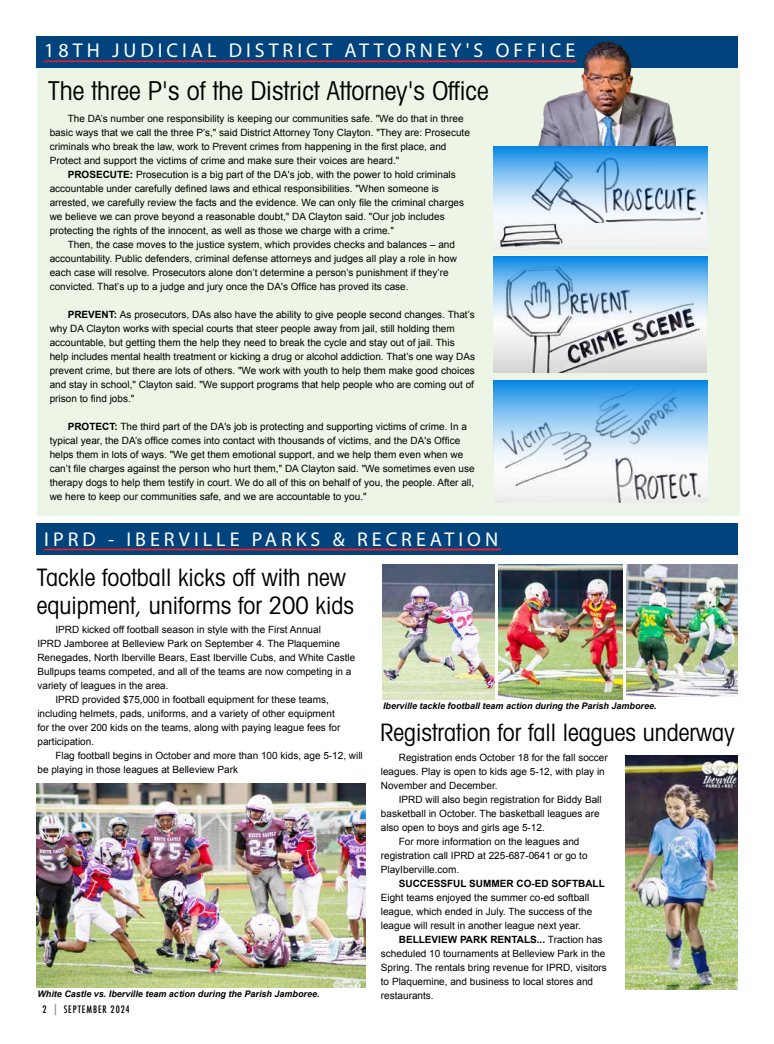
<style>
.page{position:relative;width:774px;height:1044px;background:#fff}
.page>*{position:absolute;margin:0;border:0;box-sizing:border-box;transform-origin:0 0}
.t1{font:condensed 26px "Avant Garde";color:#000}
.t2{font:condensed 24px/28px "Avant Garde";color:#000}
.t3{font:20px "Myriad Pro";letter-spacing:.2em;color:#fff}
.t4{font:10px/14px "Arial";color:#000}
.t5{font:700 10px "Arial";color:#000}
.t6{font:500 condensed 10px "Futura";letter-spacing:.09em;color:#000}
.t7{font:italic 700 9px "Arial";color:#000}
.s1{font-weight:700}
.s2{font-size:12px;color:#939598}
</style>
<div class="page">
<div style="left:36px;top:523px;width:702px;height:32px;background:#00437d"></div>
<div style="left:36px;top:36px;width:702px;height:32px;background:#00437d"></div>
<svg style="left:42px;top:60px;width:492px;height:2px"></svg>
<svg style="left:42px;top:549px;width:459px;height:1px"></svg>
<div style="left:37px;top:68px;width:702px;height:448px;background:#edf6e6"></div>
<img style="left:534px;top:42px;width:142px;height:104px">
<img style="left:37px;top:783px;width:329px;height:204px">
<img style="left:626px;top:755px;width:112px;height:234px">
<img style="left:382px;top:564px;width:113px;height:135px">
<img style="left:499px;top:564px;width:123px;height:136px">
<img style="left:626px;top:565px;width:112px;height:131px">
<img style="left:493px;top:346px;width:214px;height:27px">
<img style="left:494px;top:468px;width:213px;height:35px">
<img style="left:494px;top:236px;width:214px;height:14px">
<svg style="left:493px;top:146px;width:215px;height:90px;background:#9ac6e7"></svg>
<svg style="left:493px;top:256px;width:215px;height:90px;background:#98c0de"></svg>
<svg style="left:493px;top:380px;width:215px;height:88px;background:#93c6ec"></svg>
<h3 class="t3" style="left:44px;top:40px;width:532px">18TH JUDICIAL DISTRICT ATTORNEY'S OFFICE</h3>
<h1 class="t1" style="left:48px;top:75px;width:442px">The three P's of the District Attorney's Office</h1>
<p class="t4" style="left:50px;top:112px;width:422px;text-indent:18px">The DA’s number one responsibility is keeping our communities safe. "We do that in three basic ways that we call the three P’s," said District Attorney Tony Clayton. "They are: Prosecute criminals who break the law, work to Prevent crimes from happening in the first place, and Protect and support the victims of crime and make sure their voices are heard."</p>
<p class="t4" style="left:50px;top:168px;width:416px;text-indent:18px"><span class="s1">PROSECUTE:</span> Prosecution is a big part of the DA's job, with the power to hold criminals accountable under carefully defined laws and ethical responsibilities. "When someone is arrested, we carefully review the facts and the evidence. We can only file the criminal charges we believe we can prove beyond a reasonable doubt," DA Clayton said. "Our job includes protecting the rights of the innocent, as well as those we charge with a crime."</p>
<p class="t4" style="left:50px;top:238px;width:409px;text-indent:18px">Then, the case moves to the justice system, which provides checks and balances – and accountability. Public defenders, criminal defense attorneys and judges all play a role in how each case will resolve. Prosecutors alone don’t determine a person’s punishment if they’re convicted. That’s up to a judge and jury once the DA's Office has proved its case.</p>
<p class="t4" style="left:50px;top:308px;width:427px;text-indent:18px"><span class="s1">PREVENT:</span> As prosecutors, DAs also have the ability to give people second changes. That’s why DA Clayton works with special courts that steer people away from jail, still holding them accountable, but getting them the help they need to break the cycle and stay out of jail. This help includes mental health treatment or kicking a drug or alcohol addiction. That’s one way DAs prevent crime, but there are lots of others. "We work with youth to help them make good choices and stay in school," Clayton said. "We support programs that help people who are coming out of prison to find jobs."</p>
<p class="t4" style="left:50px;top:420px;width:426px;text-indent:18px"><span class="s1">PROTECT:</span> The third part of the DA's job is protecting and supporting victims of crime. In a typical year, the DA’s office comes into contact with thousands of victims, and the DA's Office helps them in lots of ways. "We get them emotional support, and we help them even when we can’t file charges against the person who hurt them," DA Clayton said. "We sometimes even use therapy dogs to help them testify in court. We do all of this on behalf of you, the people. After all, we here to keep our communities safe, and we are accountable to you."</p>
<h3 class="t3" style="left:44px;top:528px;width:455px">IPRD - IBERVILLE PARKS &amp; RECREATION</h3>
<h2 class="t2" style="left:37px;top:562px;width:319px">Tackle football kicks off with new equipment, uniforms for 200 kids</h2>
<p class="t4" style="left:55px;top:623px;width:267px">IPRD kicked off football season in style with the First Annual</p>
<p class="t4" style="left:37px;top:637px;width:304px">IPRD Jamboree at Belleview Park on September 4. The Plaquemine</p>
<p class="t4" style="left:37px;top:651px;width:319px">Renegades, North Iberville Bears, East Iberville Cubs, and White Castle</p>
<p class="t4" style="left:37px;top:665px;width:316px">Bullpups teams competed, and all of the teams are now competing in a</p>
<p class="t4" style="left:37px;top:679px;width:133px">variety of leagues in the area.</p>
<p class="t4" style="left:55px;top:693px;width:275px">IPRD provided $75,000 in football equipment for these teams,</p>
<p class="t4" style="left:37px;top:707px;width:299px">including helmets, pads, uniforms, and a variety of other equipment</p>
<p class="t4" style="left:37px;top:721px;width:304px">for the over 200 kids on the teams, along with paying league fees for</p>
<p class="t4" style="left:37px;top:735px;width:58px">participation.</p>
<p class="t4" style="left:55px;top:749px;width:309px">Flag football begins in October and more than 100 kids, age 5-12, will</p>
<p class="t4" style="left:37px;top:763px;width:202px">be playing in those leagues at Belleview Park</p>
<p class="t7" style="left:37px;top:988px;width:284px">White Castle vs. Iberville team action during the Parish Jamboree.</p>
<p class="t6" style="left:42px;top:1003px;width:89px">2 <span class="s2">|</span> SEPTEMBER 2024</p>
<p class="t7" style="left:383px;top:701px;width:275px">Iberville tackle football team action during the Parish Jamboree.</p>
<h2 class="t2" style="left:380px;top:718px;width:356px">Registration for fall leagues underway</h2>
<p class="t4" style="left:381px;top:751px;width:228px;text-indent:18px">Registration ends October 18 for the fall soccer leagues. Play is open to kids age 5-12, with play in<br>November and December.</p>
<p class="t4" style="left:399px;top:793px;width:204px">IPRD will also begin registration for Biddy Ball</p>
<p class="t4" style="left:381px;top:807px;width:220px">basketball in October. The basketball leagues are</p>
<p class="t4" style="left:381px;top:821px;width:165px">also open to boys and girls age 5-12.</p>
<p class="t4" style="left:399px;top:835px;width:182px">For more information on the leagues and</p>
<p class="t4" style="left:381px;top:849px;width:208px">registration call IPRD at 225-687-0641 or go to</p>
<p class="t4" style="left:381px;top:863px;width:80px">PlayIberville.com.</p>
<p class="t5" style="left:399px;top:877px;width:207px">SUCCESSFUL SUMMER CO-ED SOFTBALL</p>
<p class="t4" style="left:381px;top:891px;width:213px">Eight teams enjoyed the summer co-ed softball league, which ended in July. The success of the league will result in another league next year.</p>
<p class="t4" style="left:381px;top:933px;width:228px;text-indent:18px"><span class="s1">BELLEVIEW PARK RENTALS...</span> Traction has scheduled 10 tournaments at Belleview Park in the Spring. The rentals bring revenue for IPRD, visitors to Plaquemine, and business to local stores and restaurants.</p>
</div>
